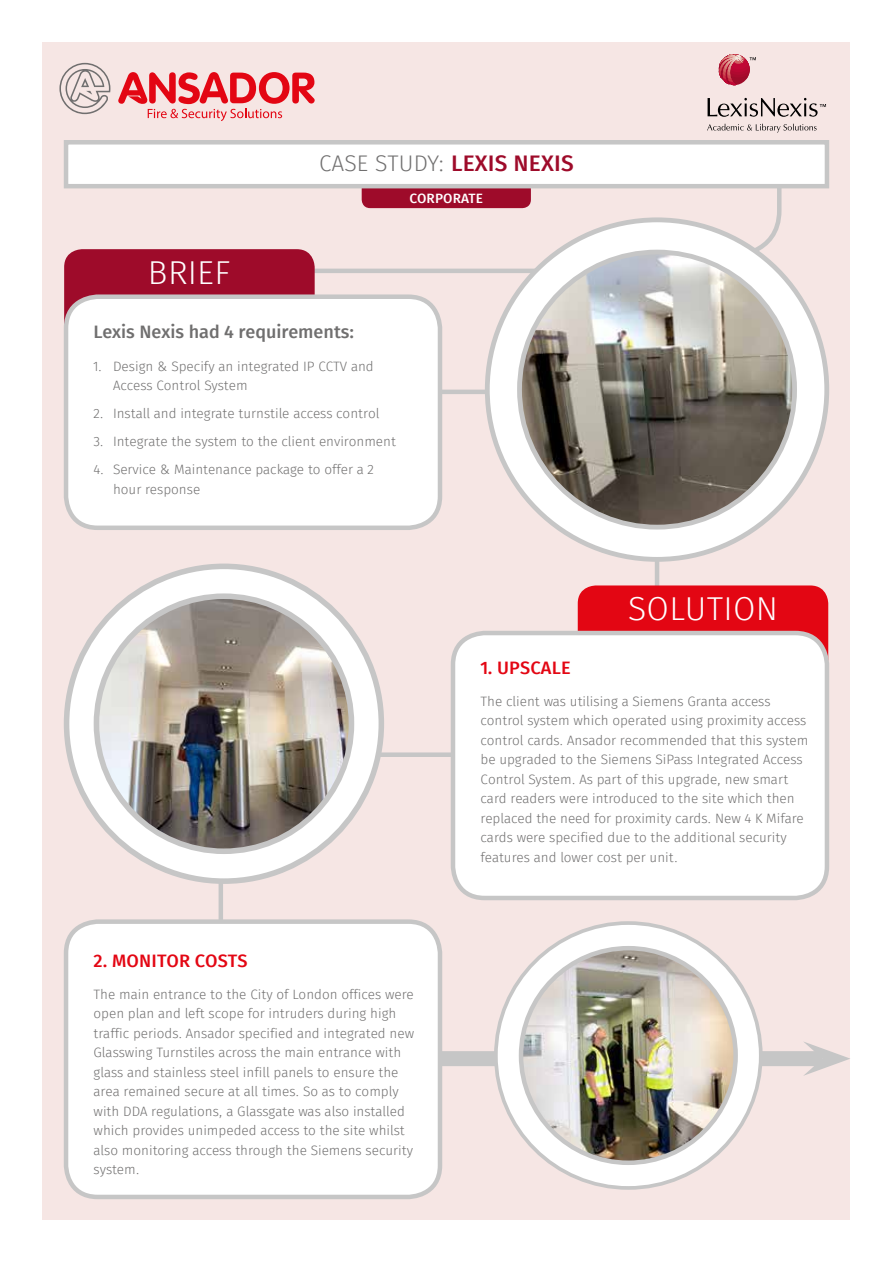
<style>
.page{position:relative;width:893px;height:1263px;background:#fff}
.page>*{position:absolute;margin:0;border:0;box-sizing:border-box;transform-origin:0 0}
.t1{font:300 33px "Fira Sans";letter-spacing:.01em;color:#fff}
.t2{font:300 22.5px "Fira Sans";letter-spacing:.01em;color:#706f6f}
.t3{font:500 18px "Fira Sans";color:#706f6f}
.t4{font:500 18px "Fira Sans";letter-spacing:.01em;color:#e30613}
.t5{font:300 13.5px/19.5px "Fira Sans";color:#706f6f}
.t6{font:500 13.5px "Fira Sans";letter-spacing:.01em;color:#fff}
.s1{font-weight:500;color:#9e0b2a}
</style>
<div class="page">
<div style="left:43px;top:43px;width:807px;height:1177px;background:#f6e6e4"></div>
<svg style="left:726px;top:188px;width:58px;height:64px"></svg>
<hr style="left:384px;top:390px;width:159px;height:4px;background:#c6c6c6">
<hr style="left:290px;top:269px;width:281px;height:4px;background:#c6c6c6">
<hr style="left:655px;top:471px;width:4px;height:159px;background:#c6c6c6">
<div style="left:362px;top:180px;width:169px;height:28px;background:#9e0b2a;border-radius:9px"></div>
<div style="left:394px;top:1051px;width:428px;height:15px;background:#c6c6c6"></div>
<svg style="left:804px;top:1042px;width:46px;height:34px"></svg>
<svg style="left:218px;top:750px;width:259px;height:292px"></svg>
<div style="left:66px;top:922px;width:374px;height:275px;background:#fff;border-radius:32px"></div>
<div style="left:64px;top:919px;width:378px;height:280px;border:4px solid #c6c6c6;border-radius:32px"></div>
<div style="left:578px;top:585px;width:250px;height:68px;background:#e30613"></div>
<div style="left:64px;top:140px;width:765px;height:48px;background:#fff;border:4px solid #c6c6c6"></div>
<svg style="left:59px;top:63px;width:51px;height:51px"></svg>
<svg style="left:118px;top:72px;width:197px;height:49px"></svg>
<div style="left:64px;top:249px;width:251px;height:71px;background:#9e0b2a"></div>
<div style="left:66px;top:297px;width:374px;height:231px;background:#fff;border-radius:32px"></div>
<div style="left:64px;top:294px;width:378px;height:236px;border:4px solid #c6c6c6;border-radius:32px"></div>
<svg style="left:67px;top:566px;width:314px;height:315px;background:#f5f5f5"></svg>
<img style="left:96px;top:596px;width:255px;height:255px;border-radius:128px">
<div style="left:94px;top:593px;width:260px;height:261px;border:6px solid #c6c6c6;border-radius:50%"></div>
<div style="left:453px;top:633px;width:374px;height:265px;background:#fff;border-radius:32px"></div>
<div style="left:451px;top:631px;width:378px;height:269px;border:4px solid #c6c6c6;border-radius:32px"></div>
<div style="left:496px;top:923px;width:265px;height:265px;background:#fff;border-radius:50%"></div>
<img style="left:521px;top:948px;width:215px;height:215px;border-radius:107px">
<div style="left:519px;top:946px;width:219px;height:219px;border:5px solid #c6c6c6;border-radius:50%"></div>
<div style="left:487px;top:220px;width:340px;height:339px;background:#fff;border-radius:50%"></div>
<img style="left:519px;top:252px;width:276px;height:273px">
<svg style="left:708px;top:98px;width:118px;height:19px"></svg>
<svg style="left:719px;top:54px;width:37px;height:31px"></svg>
<svg style="left:707px;top:124px;width:109px;height:9px"></svg>
<h2 class="t2" style="left:319px;top:151px;width:256px">CASE STUDY: <span class="s1">LEXIS NEXIS</span></h2>
<p class="t6" style="left:409px;top:190px;width:75px">CORPORATE</p>
<h1 class="t1" style="left:148px;top:253px;width:84px">BRIEF</h1>
<h3 class="t3" style="left:94px;top:321px;width:262px">Lexis Nexis had 4 requirements:</h3>
<p class="t5" style="left:113px;top:356px;width:262px;text-indent:-19px">1. Design &amp; Specify an integrated IP CCTV and<br>Access Control System</p>
<p class="t5" style="left:94px;top:404px;width:287px">2. Install and integrate turnstile access control</p>
<p class="t5" style="left:94px;top:432px;width:304px">3. Integrate the system to the client environment</p>
<p class="t5" style="left:113px;top:460px;width:262px;text-indent:-19px">4. Service &amp; Maintenance package to offer a 2 hour response</p>
<h1 class="t1" style="left:628px;top:590px;width:151px">SOLUTION</h1>
<h3 class="t4" style="left:480px;top:656px;width:92px">1. UPSCALE</h3>
<p class="t5" style="left:480px;top:691px;width:329px">The client was utilising a Siemens Granta access control system which operated using proximity access control cards. Ansador recommended that this system be upgraded to the Siemens SiPass Integrated Access Control System. As part of this upgrade, new smart card readers were introduced to the site which then replaced the need for proximity cards. New 4 K Mifare cards were specified due to the additional security features and lower cost per unit.</p>
<h3 class="t4" style="left:94px;top:949px;width:156px">2. MONITOR COSTS</h3>
<p class="t5" style="left:94px;top:984px;width:322px">The main entrance to the City of London offices were open plan and left scope for intruders during high traffic periods. Ansador specified and integrated new Glasswing Turnstiles across the main entrance with glass and stainless steel infill panels to ensure the area remained secure at all times. So as to comply with DDA regulations, a Glassgate was also installed which provides unimpeded access to the site whilst also monitoring access through the Siemens security system.</p>
</div>
